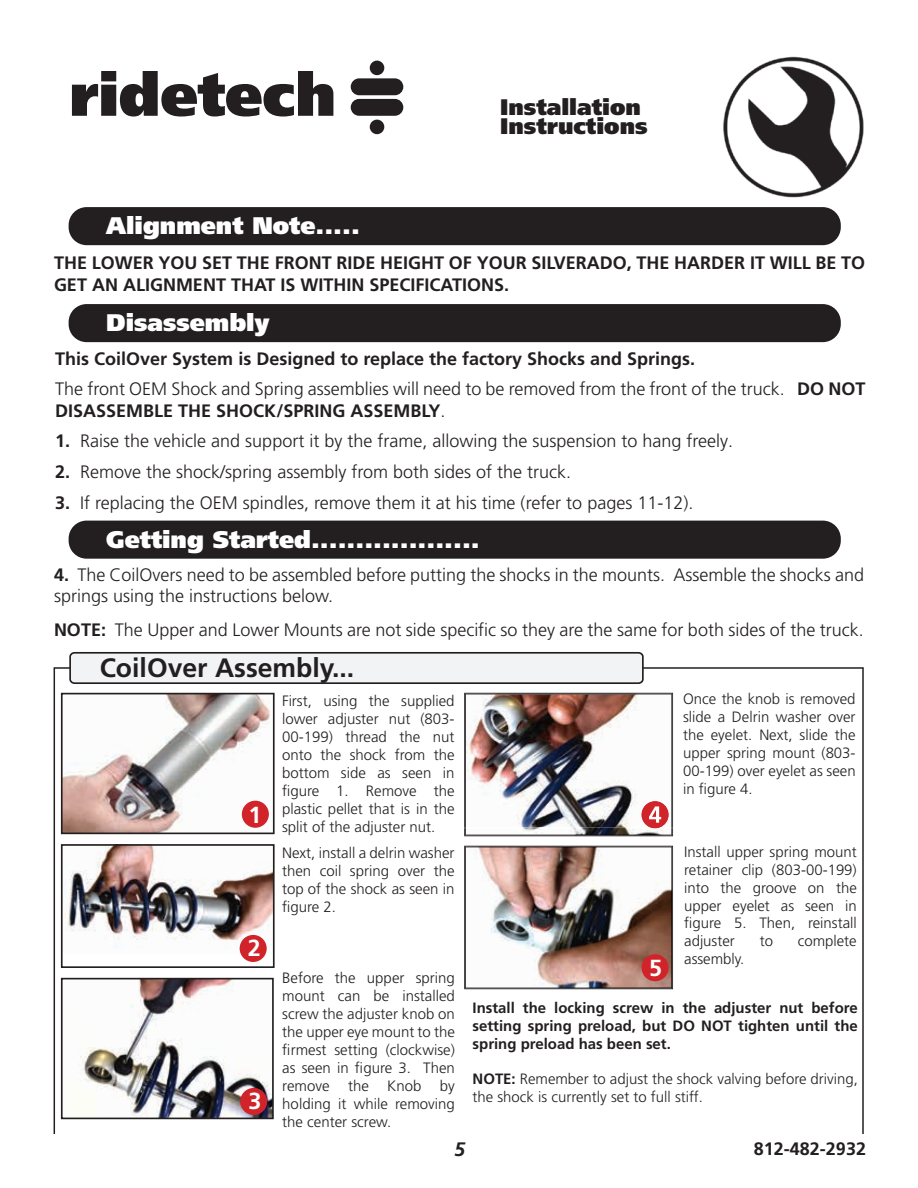
<style>
.page{position:relative;width:918px;height:1188px;background:#fff}
.page>*{position:absolute;margin:0;border:0;box-sizing:border-box;transform-origin:0 0}
.t1{font:700 26.55px "Frutiger";color:#231f20}
.t2{font:900 24px "Frutiger LT Pro";color:#fff}
.t3{font:700 23.25px "Frutiger";color:#fff}
.t4{font:23.25px "Times New Roman";color:#fff}
.t5{font:900 22.5px/19.5px "Frutiger LT Pro";color:#231f20}
.t6{font:italic 700 19.5px "Frutiger LT Pro";color:#231f20}
.t7{font:300 18px/21.6px "Frutiger LT Pro";color:#231f20}
.t8{font:700 18px/21.6px "Frutiger LT Pro";color:#231f20}
.t9{font:300 15px/18px "Frutiger";color:#231f20;text-align:justify}
.t10{font:700 15px/18px "Frutiger";color:#231f20;text-align:justify}
.s1{font-weight:700}
.s2{font-weight:300}
</style>
<div class="page">
<img style="left:723px;top:56px;width:141px;height:142px">
<svg style="left:72px;top:71px;width:261px;height:46px"></svg>
<div style="left:351px;top:78px;width:52px;height:17px;background:#231f20;border-radius:8px"></div>
<div style="left:351px;top:99px;width:52px;height:17px;background:#231f20;border-radius:8px"></div>
<div style="left:370px;top:61px;width:14px;height:14px;background:#231f20;border-radius:50%"></div>
<div style="left:370px;top:120px;width:14px;height:14px;background:#231f20;border-radius:50%"></div>
<div style="left:69px;top:207px;width:772px;height:38px;background:#231f20;border-radius:18px"></div>
<div style="left:69px;top:521px;width:772px;height:38px;background:#231f20;border-radius:18px"></div>
<div style="left:69px;top:304px;width:772px;height:38px;background:#231f20;border-radius:18px"></div>
<div style="left:70px;top:653px;width:573px;height:30px;background:#f2f3f4;border-radius:4px"></div>
<div style="left:69px;top:652px;width:575px;height:32px;border:2px solid #231f20;border-radius:4px"></div>
<svg style="left:333px;top:666px;width:531px;height:468px"></svg>
<svg style="left:53px;top:661px;width:280px;height:473px"></svg>
<h2 class="t2" style="left:106px;top:211px;width:255px">Alignment Note.....</h2>
<h3 class="t5" style="left:500px;top:97px;width:149px">Installation<br>Instructions</h3>
<p class="t8" style="left:54px;top:252px;width:813px">THE LOWER YOU SET THE FRONT RIDE HEIGHT OF YOUR SILVERADO, THE HARDER IT WILL BE TO<br>GET AN ALIGNMENT THAT IS WITHIN SPECIFICATIONS.</p>
<h2 class="t2" style="left:106px;top:308px;width:165px">Disassembly</h2>
<p class="t7" style="left:55px;top:343px;width:812px;line-height:30.6px"><span class="s1">This CoilOver System is Designed to replace the factory Shocks and Springs.<br></span>The front OEM Shock and Spring assemblies will need to be removed from the front of the truck. <span class="s1">DO NOT</span></p>
<p class="t8" style="left:55px;top:400px;width:392px">DISASSEMBLE THE SHOCK/SPRING ASSEMBLY<span class="s2">.</span></p>
<p class="t7" style="left:55px;top:430px;width:679px"><span class="s1">1.</span> Raise the vehicle and support it by the frame, allowing the suspension to hang freely.</p>
<p class="t7" style="left:55px;top:461px;width:517px"><span class="s1">2.</span> Remove the shock/spring assembly from both sides of the truck.</p>
<p class="t7" style="left:55px;top:492px;width:640px"><span class="s1">3.</span> If replacing the OEM spindles, remove them it at his time (refer to pages 11-12).</p>
<h2 class="t2" style="left:106px;top:525px;width:375px">Getting Started...................</h2>
<p class="t7" style="left:54px;top:564px;width:812px"><span class="s1">4.</span> The CoilOvers need to be assembled before putting the shocks in the mounts. Assemble the shocks and springs using the instructions below.</p>
<p class="t7" style="left:54px;top:619px;width:811px"><span class="s1">NOTE:</span> The Upper and Lower Mounts are not side specific so they are the same for both sides of the truck.</p>
<h1 class="t1" style="left:100px;top:652px;width:256px">CoilOver Assembly...</h1>
<p class="t9" style="left:282px;top:692px;width:174px">First, using the supplied lower adjuster nut (803- 00-199) thread the nut onto the shock from the bottom side as seen in figure 1. Remove the plastic pellet that is in the split of the adjuster nut.</p>
<p class="t9" style="left:282px;top:844px;width:174px">Next, install a delrin washer then coil spring over the top of the shock as seen in figure 2.</p>
<h3 class="t3" style="left:249px;top:801px;width:14px">1</h3>
<h3 class="t3" style="left:248px;top:935px;width:14px">2</h3>
<h3 class="t4" style="left:250px;top:1083px;width:13px">3</h3>
<p class="t9" style="left:282px;top:969px;width:174px">Before the upper spring mount can be installed screw the adjuster knob on the upper eye mount to the firmest setting (clockwise) as seen in figure 3. Then remove the Knob by holding it while removing the center screw.</p>
<p class="t9" style="left:683px;top:690px;width:174px">Once the knob is removed slide a Delrin washer over the eyelet. Next, slide the upper spring mount (803- 00-199) over eyelet as seen in figure 4.</p>
<h3 class="t3" style="left:649px;top:954px;width:14px">5</h3>
<p class="t9" style="left:684px;top:843px;width:174px">Install upper spring mount retainer clip (803-00-199) into the groove on the upper eyelet as seen in figure 5. Then, reinstall adjuster</p>
<p class="t9" style="left:760px;top:932px;width:15px">to</p>
<p class="t9" style="left:798px;top:932px;width:60px">complete</p>
<p class="t9" style="left:684px;top:950px;width:62px">assembly.</p>
<p class="t10" style="left:473px;top:999px;width:387px">Install the locking screw in the adjuster nut before setting spring preload, but DO NOT tighten until the spring preload has been set.</p>
<p class="t9" style="left:473px;top:1071px;width:387px"><span class="s1">NOTE:</span> Remember to adjust the shock valving before driving, the shock is currently set to full stiff.</p>
<h3 class="t6" style="left:454px;top:1138px;width:12px">5</h3>
<p class="t8" style="left:754px;top:1138px;width:114px">812-482-2932</p>
</div>
